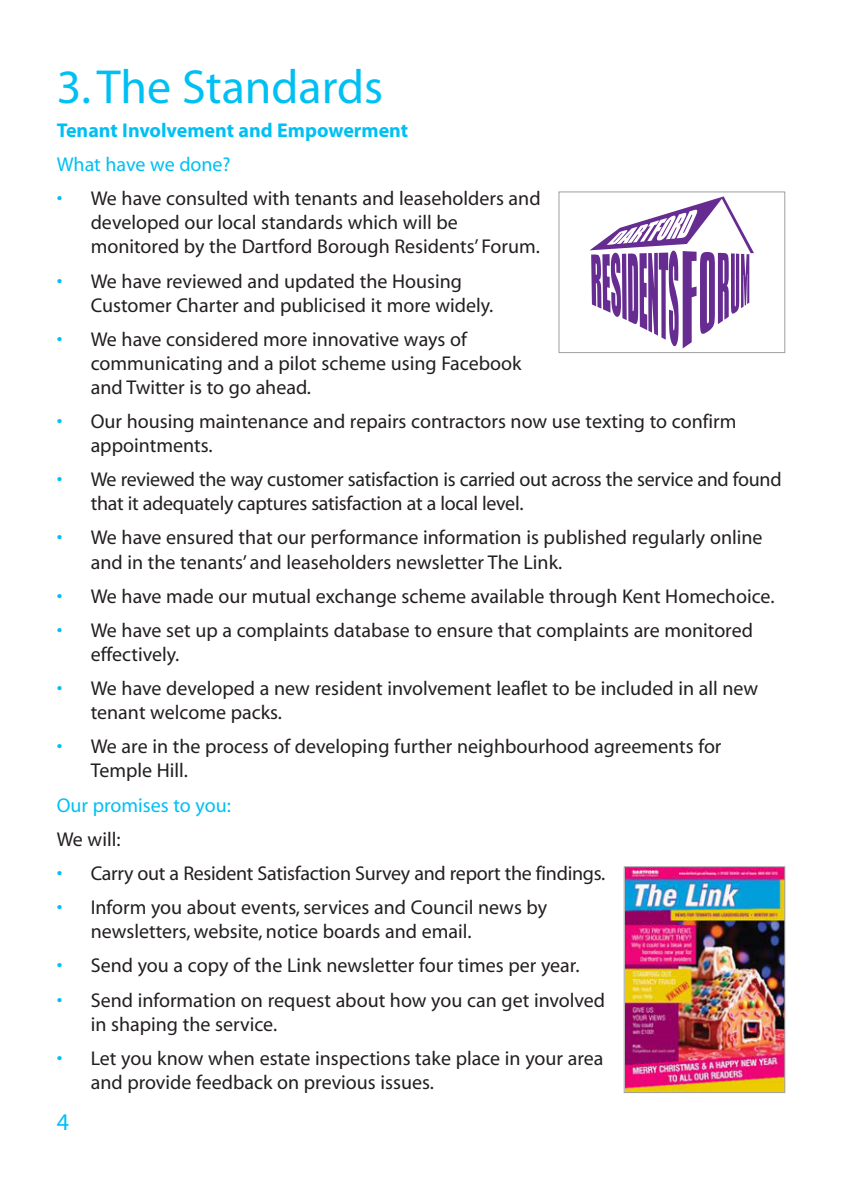
<style>
.page{position:relative;width:842px;height:1191px;background:#fff}
.page>*{position:absolute;margin:0;border:0;box-sizing:border-box;transform-origin:0 0}
.t1{font:48px "Myriad";color:#00c0f3}
.t2{font:24px "Myriad";color:#00c0f3}
.t3{font:20px/24px "Myriad";color:#231f20}
.t4{font:20px "Myriad";color:#00c0f3}
.t5{font:700 20px "Myriad";color:#00c0f3}
.s1{color:#00c0f3}
</style>
<div class="page">
<div style="left:558px;top:191px;width:227px;height:162px;border:1px solid #a0a0a4"></div>
<svg style="left:589px;top:196px;width:165px;height:152px"></svg>
<img style="left:626px;top:868px;width:157px;height:223px">
<div style="left:624px;top:866px;width:161px;height:227px;border:1px solid #a0a0a4"></div>
<p class="t1" style="left:57px;top:69px;width:328px">3. The Standards</p>
<p class="t5" style="left:57px;top:123px;width:353px">Tenant Involvement and Empowerment</p>
<p class="t4" style="left:57px;top:157px;width:176px">What have we done?</p>
<p class="t3" style="left:91px;top:188px;width:451px;text-indent:-34px"><span class="s1">•</span> We have consulted with tenants and leaseholders and developed our local standards which will be monitored by the Dartford Borough Residents’ Forum.</p>
<p class="t3" style="left:91px;top:270px;width:404px;text-indent:-34px"><span class="s1">•</span> We have reviewed and updated the Housing<br>Customer Charter and publicised it more widely.</p>
<p class="t3" style="left:57px;top:329px;width:412px"><span class="s1">•</span> We have considered more innovative ways of</p>
<p class="t3" style="left:91px;top:353px;width:432px">communicating and a pilot scheme using Facebook and Twitter is to go ahead.</p>
<p class="t3" style="left:91px;top:411px;width:647px;text-indent:-34px"><span class="s1">•</span> Our housing maintenance and repairs contractors now use texting to confirm appointments.</p>
<p class="t3" style="left:91px;top:469px;width:692px;text-indent:-34px"><span class="s1">•</span> We reviewed the way customer satisfaction is carried out across the service and found that it adequately captures satisfaction at a local level.</p>
<p class="t3" style="left:91px;top:527px;width:673px;text-indent:-34px"><span class="s1">•</span> We have ensured that our performance information is published regularly online and in the tenants’ and leaseholders newsletter The Link.</p>
<p class="t3" style="left:57px;top:585px;width:719px"><span class="s1">•</span> We have made our mutual exchange scheme available through Kent Homechoice.</p>
<p class="t3" style="left:91px;top:620px;width:664px;text-indent:-34px"><span class="s1">•</span> We have set up a complaints database to ensure that complaints are monitored effectively.</p>
<p class="t3" style="left:91px;top:678px;width:669px;text-indent:-34px"><span class="s1">•</span> We have developed a new resident involvement leaflet to be included in all new tenant welcome packs.</p>
<p class="t3" style="left:91px;top:736px;width:632px;text-indent:-34px"><span class="s1">•</span> We are in the process of developing further neighbourhood agreements for<br>Temple Hill.</p>
<p class="t4" style="left:57px;top:797px;width:176px">Our promises to you:</p>
<p class="t3" style="left:57px;top:828px;width:65px">We will:</p>
<p class="t3" style="left:57px;top:863px;width:550px"><span class="s1">•</span> Carry out a Resident Satisfaction Survey and report the findings.</p>
<p class="t3" style="left:91px;top:897px;width:458px;text-indent:-34px"><span class="s1">•</span> Inform you about events, services and Council news by newsletters, website, notice boards and email.</p>
<p class="t3" style="left:57px;top:955px;width:524px"><span class="s1">•</span> Send you a copy of the Link newsletter four times per year.</p>
<p class="t3" style="left:91px;top:989px;width:516px;text-indent:-34px"><span class="s1">•</span> Send information on request about how you can get involved in shaping the service.</p>
<p class="t3" style="left:91px;top:1047px;width:514px;text-indent:-34px"><span class="s1">•</span> Let you know when estate inspections take place in your area and provide feedback on previous issues.</p>
<p class="t2" style="left:57px;top:1113px;width:14px">4</p>
</div>
